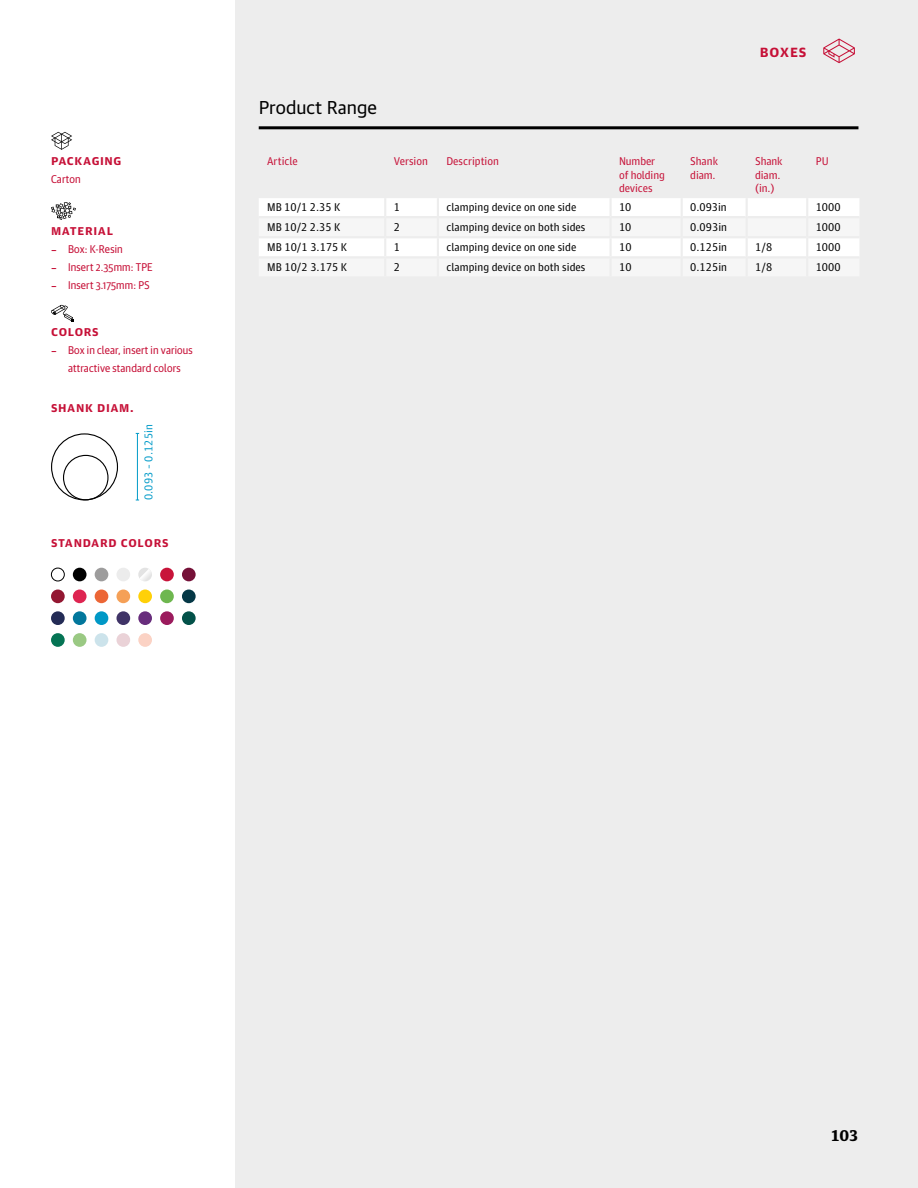
<style>
.page{position:relative;width:918px;height:1188px;background:#fff}
.page>*{position:absolute;margin:0;border:0;box-sizing:border-box;transform-origin:0 0}
.t1{font:18px "Guardian Text Sans";color:#000}
.t2{font:700 15px "Guardian Text Sans";letter-spacing:.05em;color:#c61037}
.t3{font:700 15px "Guardian Text Egyp";color:#000}
.t4{font:700 12.75px "Guardian Text Sans";letter-spacing:.05em;color:#c61037}
.t5{font:11.25px "Guardian Agate Sans 1";letter-spacing:.005em;color:#000}
.t6{font:11.25px/18px "Guardian Sans Narrow";letter-spacing:.015em;color:#c61037}
.t7{font:11.25px/13.5px "Guardian Agate Sans 1";letter-spacing:-.01em;color:#c61037}
.t8{font:11.25px "Guardian Agate Sans 1";letter-spacing:.015em;color:#009ac8}
.s1{font-weight:500}
</style>
<div class="page">
<div style="left:235px;top:0;width:683px;height:1188px;background:#ededed"></div>
<div style="left:51px;top:568px;width:14px;height:13px;border:1px solid #000;border-radius:50%"></div>
<div style="left:73px;top:568px;width:14px;height:13px;background:#000;border-radius:50%"></div>
<div style="left:73px;top:590px;width:14px;height:13px;background:#de2551;border-radius:50%"></div>
<div style="left:73px;top:611px;width:14px;height:14px;background:#02779c;border-radius:50%"></div>
<div style="left:73px;top:633px;width:14px;height:14px;background:#9ac983;border-radius:50%"></div>
<div style="left:51px;top:590px;width:14px;height:13px;background:#931732;border-radius:50%"></div>
<div style="left:51px;top:611px;width:14px;height:14px;background:#242c56;border-radius:50%"></div>
<div style="left:51px;top:633px;width:14px;height:14px;background:#057454;border-radius:50%"></div>
<div style="left:95px;top:568px;width:13px;height:13px;background:#9d9c9c;border-radius:50%"></div>
<div style="left:95px;top:590px;width:13px;height:13px;background:#ec6636;border-radius:50%"></div>
<div style="left:95px;top:611px;width:13px;height:14px;background:#0098c6;border-radius:50%"></div>
<div style="left:95px;top:633px;width:13px;height:14px;background:#cce3eb;border-radius:50%"></div>
<div style="left:116px;top:568px;width:14px;height:13px;background:#ececec;border-radius:50%"></div>
<div style="left:116px;top:590px;width:14px;height:13px;background:#f5a057;border-radius:50%"></div>
<div style="left:116px;top:611px;width:14px;height:14px;background:#403467;border-radius:50%"></div>
<div style="left:116px;top:633px;width:14px;height:14px;background:#ead2d7;border-radius:50%"></div>
<svg style="left:138px;top:568px;width:14px;height:13px"></svg>
<div style="left:138px;top:590px;width:14px;height:13px;background:#ffd008;border-radius:50%"></div>
<div style="left:138px;top:611px;width:14px;height:14px;background:#682d7c;border-radius:50%"></div>
<div style="left:138px;top:633px;width:14px;height:14px;background:#fbd2c4;border-radius:50%"></div>
<div style="left:160px;top:568px;width:14px;height:13px;background:#c8143a;border-radius:50%"></div>
<div style="left:160px;top:590px;width:14px;height:13px;background:#6eb74f;border-radius:50%"></div>
<div style="left:160px;top:611px;width:14px;height:14px;background:#9b1b5d;border-radius:50%"></div>
<div style="left:182px;top:568px;width:14px;height:13px;background:#751138;border-radius:50%"></div>
<div style="left:182px;top:590px;width:14px;height:13px;background:#053846;border-radius:50%"></div>
<div style="left:182px;top:611px;width:14px;height:14px;background:#035149;border-radius:50%"></div>
<hr style="left:137px;top:433px;width:1px;height:67px;background:#009ac8">
<svg style="left:51px;top:132px;width:21px;height:18px"></svg>
<svg style="left:51px;top:202px;width:25px;height:18px"></svg>
<svg style="left:51px;top:305px;width:23px;height:17px"></svg>
<svg style="left:823px;top:38px;width:32px;height:25px"></svg>
<div style="left:51px;top:433px;width:67px;height:67px;border:1px solid #000;border-radius:50%"></div>
<div style="left:63px;top:455px;width:46px;height:45px;border:1px solid #000;border-radius:50%"></div>
<hr style="left:259px;top:126px;width:599px;height:3px;background:#000">
<svg style="left:259px;top:198px;width:600px;height:58px"></svg>
<p class="t4" style="left:51px;top:150px;width:72px">PACKAGING</p>
<p class="t6" style="left:51px;top:169px;width:31px">Carton</p>
<p class="t4" style="left:51px;top:220px;width:64px">MATERIAL</p>
<p class="t6" style="left:51px;top:239px;width:103px"><span class="s1">−</span> Box: K-Resin<br><span class="s1">−</span> Insert 2.35mm: TPE <span class="s1">−</span> Insert 3.175mm: PS</p>
<p class="t4" style="left:51px;top:321px;width:49px">COLORS</p>
<p class="t6" style="left:51px;top:340px;width:143px;text-align:center"><span class="s1">−</span> Box in clear, insert in various attractive standard colors</p>
<p class="t4" style="left:51px;top:397px;width:84px">SHANK DIAM.</p>
<p class="t8" style="left:141px;top:500px;width:78px;rotate:-90deg">0.093 – 0.125in</p>
<p class="t4" style="left:51px;top:532px;width:119px">STANDARD COLORS</p>
<h1 class="t1" style="left:259px;top:93px;width:120px">Product Range</h1>
<h2 class="t2" style="left:760px;top:39px;width:48px">BOXES</h2>
<p class="t7" style="left:267px;top:154px;width:32px">Article</p>
<p class="t7" style="left:394px;top:154px;width:36px">Version</p>
<p class="t7" style="left:446px;top:154px;width:54px">Description</p>
<p class="t7" style="left:619px;top:154px;width:47px">Number of holding devices</p>
<p class="t7" style="left:690px;top:154px;width:29px">Shank diam.</p>
<p class="t7" style="left:755px;top:154px;width:29px">Shank diam. (in.)</p>
<p class="t7" style="left:816px;top:154px;width:14px">PU</p>
<p class="t5" style="left:267px;top:199px;width:75px">MB 10/1 2.35 K</p>
<p class="t5" style="left:394px;top:199px;width:8px">1</p>
<p class="t5" style="left:446px;top:199px;width:131px">clamping device on one side</p>
<p class="t5" style="left:619px;top:199px;width:14px">10</p>
<p class="t5" style="left:690px;top:199px;width:38px">0.093in</p>
<p class="t5" style="left:816px;top:199px;width:26px">1000</p>
<p class="t5" style="left:267px;top:220px;width:75px">MB 10/2 2.35 K</p>
<p class="t5" style="left:394px;top:220px;width:8px">2</p>
<p class="t5" style="left:446px;top:220px;width:140px">clamping device on both sides</p>
<p class="t5" style="left:619px;top:220px;width:14px">10</p>
<p class="t5" style="left:690px;top:220px;width:38px">0.093in</p>
<p class="t5" style="left:816px;top:220px;width:26px">1000</p>
<p class="t5" style="left:267px;top:240px;width:82px">MB 10/1 3.175 K</p>
<p class="t5" style="left:394px;top:240px;width:8px">1</p>
<p class="t5" style="left:446px;top:240px;width:131px">clamping device on one side</p>
<p class="t5" style="left:619px;top:240px;width:14px">10</p>
<p class="t5" style="left:690px;top:240px;width:38px">0.125in</p>
<p class="t5" style="left:755px;top:240px;width:19px">1/8</p>
<p class="t5" style="left:816px;top:240px;width:26px">1000</p>
<p class="t5" style="left:267px;top:260px;width:82px">MB 10/2 3.175 K</p>
<p class="t5" style="left:394px;top:260px;width:8px">2</p>
<p class="t5" style="left:446px;top:260px;width:140px">clamping device on both sides</p>
<p class="t5" style="left:619px;top:260px;width:14px">10</p>
<p class="t5" style="left:690px;top:260px;width:38px">0.125in</p>
<p class="t5" style="left:755px;top:260px;width:19px">1/8</p>
<p class="t5" style="left:816px;top:260px;width:26px">1000</p>
<h2 class="t3" style="left:831px;top:1123px;width:29px">103</h2>
</div>
